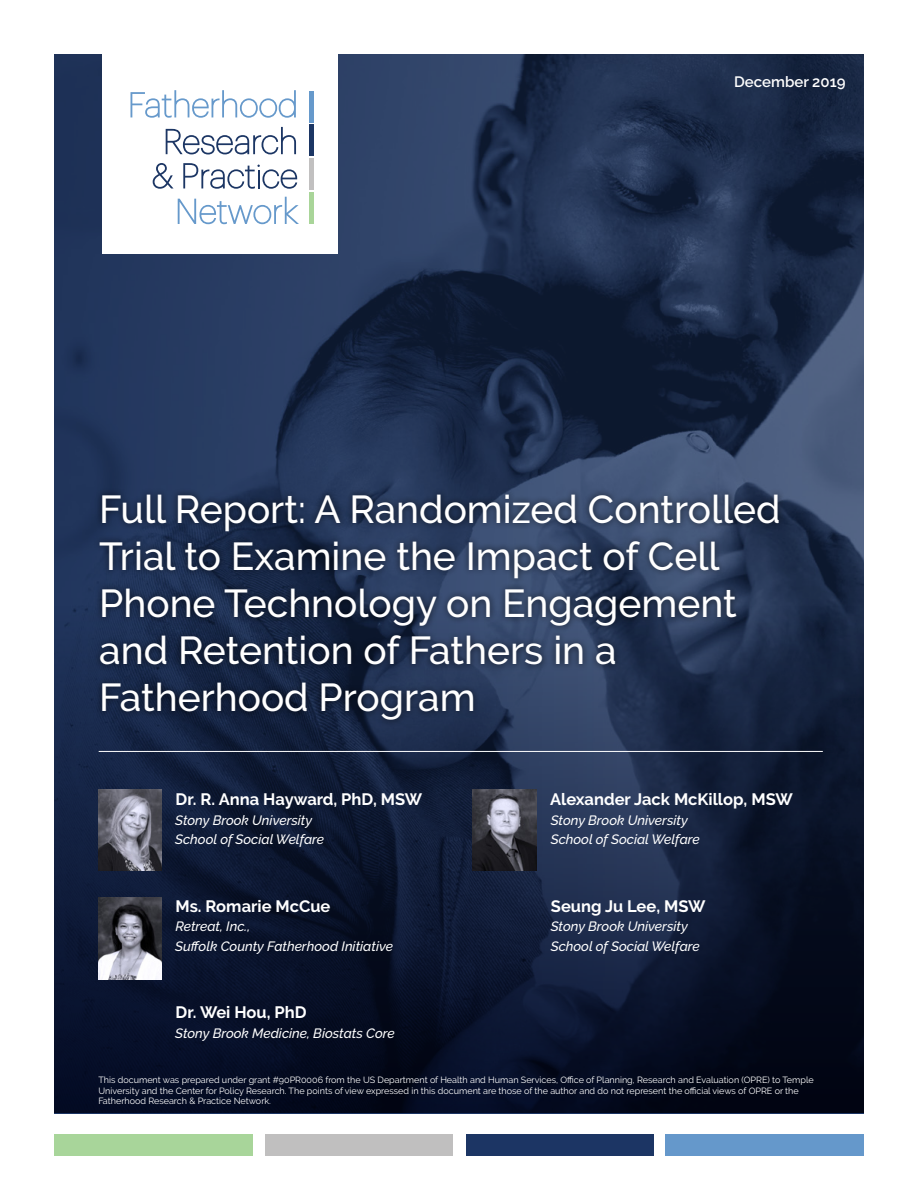
<style>
.page{position:relative;width:918px;height:1188px;background:#fff}
.page>*{position:absolute;margin:0;border:0;box-sizing:border-box;transform-origin:0 0}
.t1{font:500 38.85px/47px "Raleway";color:#fff}
.t2{font:700 16.5px "Raleway";color:#fff}
.t3{font:600 15px "Raleway";color:#fff}
.t4{font:italic 500 13.5px/19.5px "Raleway";color:#fff}
.t5{font:9px/10.5px "Raleway";color:#fff}
</style>
<div class="page">
<img style="left:54px;top:54px;width:810px;height:552px">
<svg style="left:54px;top:606px;width:810px;height:508px;background:#0e1932"></svg>
<div style="left:93px;top:488px;width:693px;height:239px;background:#000;opacity:.62"></div>
<hr style="left:99px;top:751px;width:724px;height:1px;background:#fff">
<div style="left:103px;top:54px;width:235px;height:200px;background:#fff"></div>
<hr style="left:309px;top:91px;width:4px;height:31px;background:#6699cb">
<hr style="left:309px;top:124px;width:4px;height:32px;background:#1c3664">
<hr style="left:309px;top:158px;width:4px;height:32px;background:#c1c0c0">
<hr style="left:309px;top:192px;width:4px;height:32px;background:#a9d599">
<svg style="left:131px;top:90px;width:165px;height:28px"></svg>
<svg style="left:166px;top:127px;width:130px;height:28px"></svg>
<svg style="left:153px;top:163px;width:21px;height:26px"></svg>
<svg style="left:183px;top:163px;width:114px;height:26px"></svg>
<svg style="left:178px;top:197px;width:121px;height:27px"></svg>
<img style="left:98px;top:789px;width:64px;height:82px">
<img style="left:472px;top:789px;width:64px;height:82px">
<img style="left:98px;top:897px;width:64px;height:82px">
<div style="left:665px;top:1134px;width:199px;height:22px;background:#6598cb"></div>
<div style="left:466px;top:1134px;width:187px;height:22px;background:#1c3564"></div>
<div style="left:265px;top:1134px;width:188px;height:22px;background:#c0bfbf"></div>
<div style="left:54px;top:1134px;width:199px;height:22px;background:#a8d59a"></div>
<h3 class="t3" style="left:734px;top:73px;width:113px">December 2019</h3>
<h1 class="t1" style="left:99px;top:486px;width:683px">Full Report: A Randomized Controlled<br>Trial to Examine the Impact of Cell<br>Phone Technology on Engagement and Retention of Fathers in a<br>Fatherhood Program</h1>
<h2 class="t2" style="left:176px;top:790px;width:248px">Dr. R. Anna Hayward, PhD, MSW</h2>
<h3 class="t4" style="left:175px;top:810px;width:151px">Stony Brook University<br>School of Social Welfare</h3>
<h2 class="t2" style="left:176px;top:896px;width:156px">Ms. Romarie McCue</h2>
<h3 class="t4" style="left:175px;top:917px;width:219px">Retreat, Inc.,<br>Suffolk County Fatherhood Initiative</h3>
<h2 class="t2" style="left:176px;top:1003px;width:133px">Dr. Wei Hou, PhD</h2>
<h3 class="t4" style="left:175px;top:1023px;width:221px">Stony Brook Medicine, Biostats Core</h3>
<h2 class="t2" style="left:550px;top:790px;width:244px">Alexander Jack McKillop, MSW</h2>
<h3 class="t4" style="left:551px;top:810px;width:151px">Stony Brook University<br>School of Social Welfare</h3>
<h2 class="t2" style="left:551px;top:896px;width:156px">Seung Ju Lee, MSW</h2>
<h3 class="t4" style="left:551px;top:917px;width:151px">Stony Brook University<br>School of Social Welfare</h3>
<p class="t5" style="left:98px;top:1075px;width:717px">This document was prepared under grant #90PR0006 from the US Department of Health and Human Services, Office of Planning, Research and Evaluation (OPRE) to Temple<br>University and the Center for Policy Research. The points of view expressed in this document are those of the author and do not represent the official views of OPRE or the<br>Fatherhood Research &amp; Practice Network.</p>
</div>
